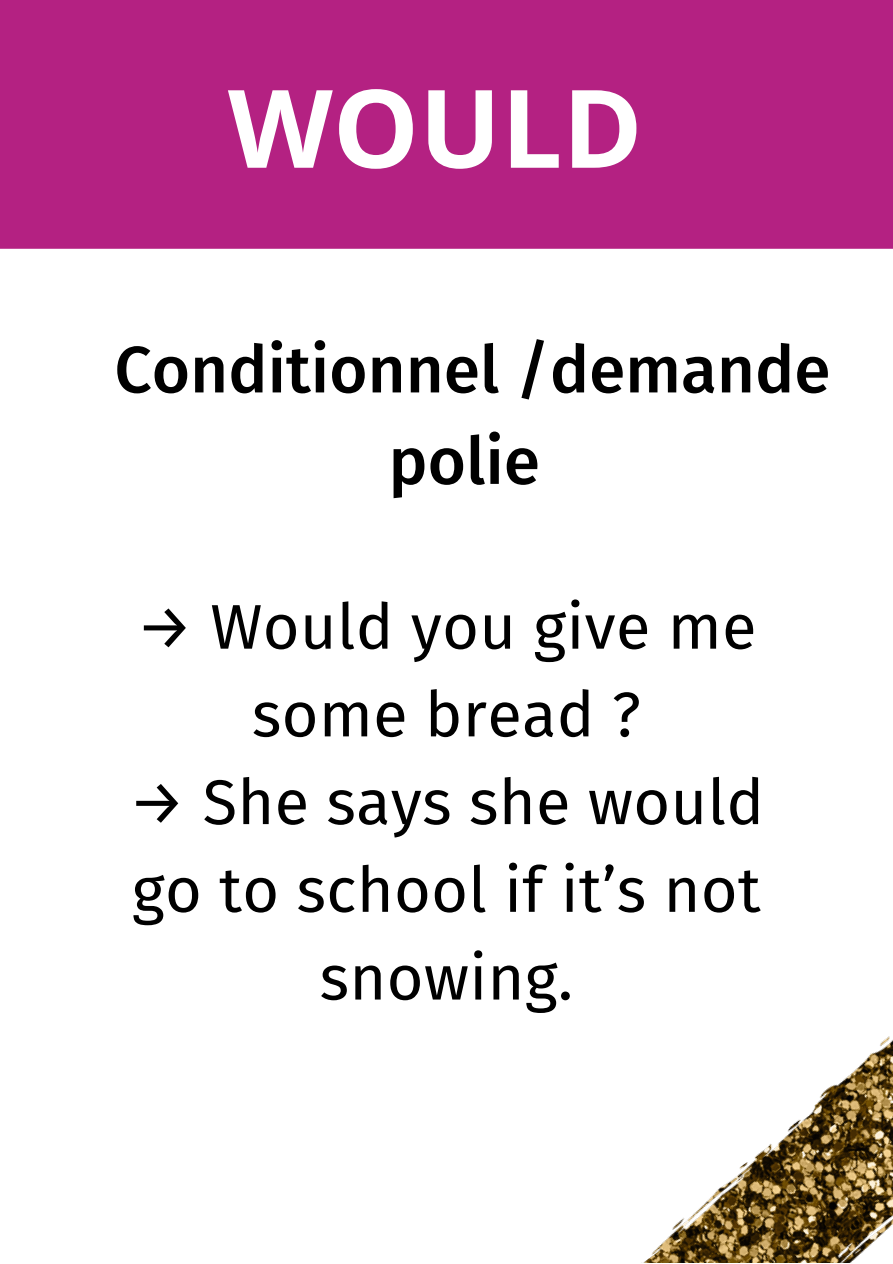
<style>
.page{position:relative;width:893px;height:1264px;background:#fff}
.page>*{position:absolute;margin:0;border:0;box-sizing:border-box;transform-origin:0 0}
.t1{font:700 108.45px "Open Sans";color:#fff}
.t2{font:500 65.55px/91.3px "Fira Sans";color:#000;text-align:center}
.t3{font:63px/87.8px "Fira Sans";letter-spacing:.005em;color:#000;text-align:center}
</style>
<div class="page">
<img style="left:644px;top:1036px;width:248px;height:226px">
<div style="left:0;top:0;width:892px;height:249px;background:#b42182"></div>
<h1 class="t1" style="left:228px;top:52px;width:416px">WOULD</h1>
<p class="t2" style="left:114px;top:325px;width:717px">Conditionnel /demande polie</p>
<p class="t3" style="left:136px;top:583px;width:621px">→ Would you give me some bread ?</p>
<p class="t3" style="left:128px;top:759px;width:637px">→ She says she would go to school if it’s not snowing.</p>
</div>
